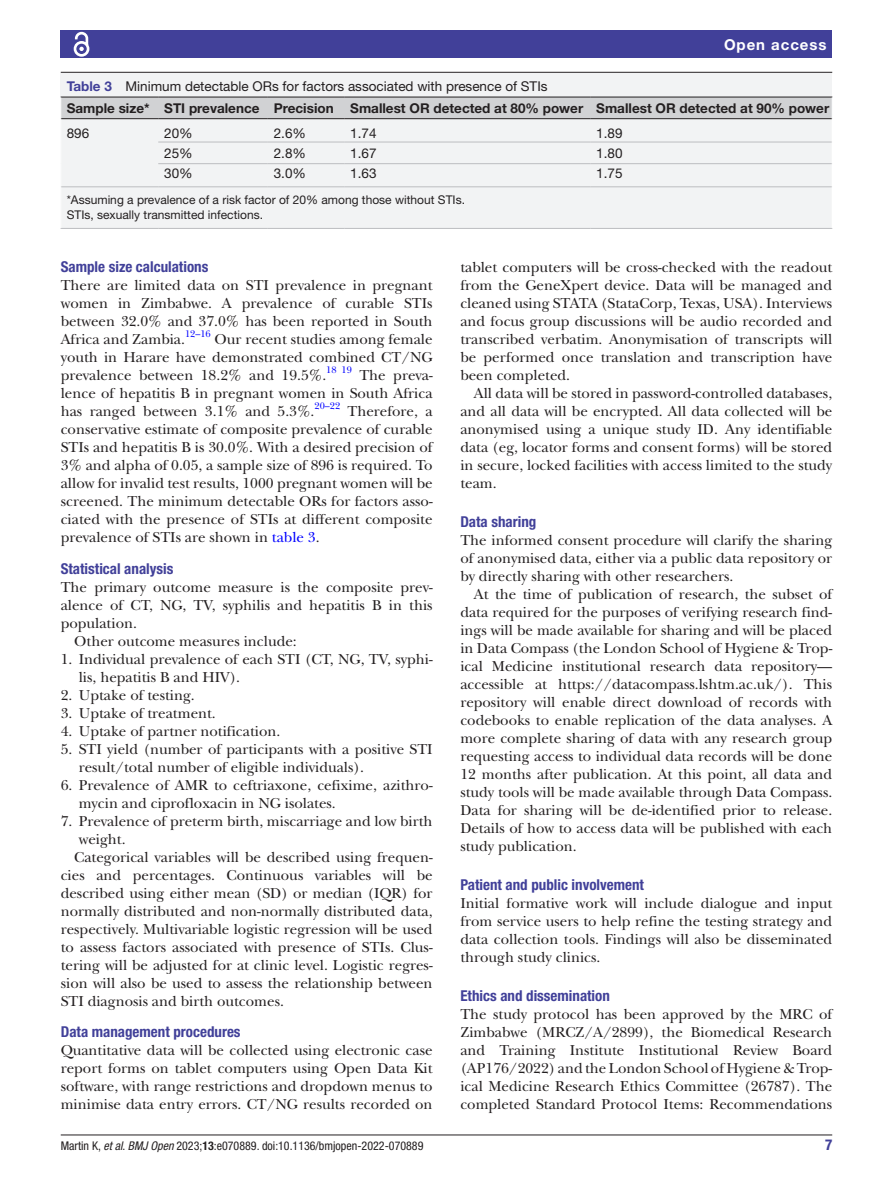
<style>
.page{position:relative;width:893px;height:1191px;background:#fff}
.page>*{position:absolute;margin:0;border:0;box-sizing:border-box;transform-origin:0 0}
.t1{font:15px/18px "New Baskerville";color:#231f20;text-align:justify}
.t2{font:700 condensed 15px "Helvetica Neue LT Std";color:#414099}
.t3{font:700 15px "Helvetica Neue LT Std";letter-spacing:.065em;color:#fff}
.t4{font:700 13.5px/22px "Helvetica Neue LT Std";color:#231f20}
.t5{font:13.5px "Helvetica Neue LT Std";color:#231f20}
.t6{font:12px/15px "Helvetica Neue LT Std";color:#231f20}
.t7{font:condensed 12px "Helvetica Neue LT Std";color:#231f20}
.t8{font:9.9px "New Baskerville";color:#00f}
.s1{color:#414099}
.s2{font-weight:400}
.s3{color:#00f}
.s4{font-style:italic}
.s5{font-weight:700}
</style>
<div class="page">
<hr style="left:61px;top:1134px;width:771px;height:1px;background:#231f20">
<div style="left:61px;top:31px;width:771px;height:27px;background:#414099"></div>
<svg style="left:73px;top:31px;width:17px;height:26px"></svg>
<div style="left:61px;top:73px;width:771px;height:156px;background:#f2f3f4"></div>
<hr style="left:61px;top:72px;width:771px;height:1px;background:#231f20">
<hr style="left:158px;top:187px;width:110px;height:1px;background:#bcbdc0">
<hr style="left:268px;top:187px;width:76px;height:1px;background:#bcbdc0">
<hr style="left:344px;top:187px;width:246px;height:1px;background:#bcbdc0">
<hr style="left:590px;top:187px;width:242px;height:1px;background:#bcbdc0">
<hr style="left:61px;top:187px;width:97px;height:1px;background:#bcbdc0">
<hr style="left:61px;top:228px;width:97px;height:1px;background:#bcbdc0">
<hr style="left:158px;top:228px;width:110px;height:1px;background:#bcbdc0">
<hr style="left:268px;top:228px;width:76px;height:1px;background:#bcbdc0">
<hr style="left:344px;top:228px;width:246px;height:1px;background:#bcbdc0">
<hr style="left:590px;top:228px;width:242px;height:1px;background:#bcbdc0">
<svg style="left:60px;top:97px;width:773px;height:90px"></svg>
<p class="t3" style="left:724px;top:35px;width:104px">Open access</p>
<p class="t4" style="left:67px;top:75px;width:764px"><span class="s1">Table 3</span> <span class="s2">Minimum detectable ORs for factors associated with presence of STIs<br></span>Sample size* STI prevalence Precision Smallest OR detected at 80% power Smallest OR detected at 90% power</p>
<p class="t5" style="left:67px;top:125px;width:24px">896</p>
<p class="t5" style="left:164px;top:125px;width:30px">20%</p>
<p class="t5" style="left:274px;top:125px;width:34px">2.6%</p>
<p class="t5" style="left:350px;top:125px;width:28px">1.74</p>
<p class="t5" style="left:596px;top:125px;width:28px">1.89</p>
<p class="t5" style="left:164px;top:145px;width:30px">25%</p>
<p class="t5" style="left:274px;top:145px;width:34px">2.8%</p>
<p class="t5" style="left:350px;top:145px;width:28px">1.67</p>
<p class="t5" style="left:596px;top:145px;width:28px">1.80</p>
<p class="t5" style="left:164px;top:165px;width:30px">30%</p>
<p class="t5" style="left:274px;top:165px;width:34px">3.0%</p>
<p class="t5" style="left:350px;top:165px;width:28px">1.63</p>
<p class="t5" style="left:596px;top:165px;width:28px">1.75</p>
<p class="t6" style="left:67px;top:192px;width:400px">*Assuming a prevalence of a risk factor of 20% among those without STIs.<br>STIs, sexually transmitted infections.</p>
<p class="t2" style="left:61px;top:258px;width:149px">Sample size calculations</p>
<p class="t1" style="left:61px;top:276px;width:373px">There are limited data on STI prevalence in pregnant women in Zimbabwe. A prevalence of curable STIs between 32.0% and 37.0% has been reported in South Africa and Zambia.</p>
<p class="t8" style="left:185px;top:328px;width:27px">12–16</p>
<p class="t1" style="left:61px;top:330px;width:373px;text-indent:154px">Our recent studies among female youth in Harare have demonstrated combined CT/NG prevalence between 18.2% and 19.5%.</p>
<p class="t8" style="left:326px;top:364px;width:27px">18 19</p>
<p class="t1" style="left:61px;top:366px;width:373px;text-indent:299px">The preva&shy;lence of hepatitis B in pregnant women in South Africa has ranged between 3.1% and 5.3%.</p>
<p class="t8" style="left:314px;top:400px;width:27px">20–22</p>
<p class="t1" style="left:61px;top:402px;width:373px;text-indent:287px">Therefore, a conservative estimate of composite prevalence of curable STIs and hepatitis B is 30.0%. With a desired precision of 3% and alpha of 0.05, a sample size of 896 is required. To allow for invalid test results, 1000 pregnant women will be screened. The minimum detectable ORs for factors asso&shy;ciated with the presence of STIs at different composite prevalence of STIs are shown in <span class="s3">table 3</span>.</p>
<p class="t2" style="left:61px;top:559px;width:114px">Statistical analysis</p>
<p class="t1" style="left:61px;top:578px;width:373px">The primary outcome measure is the composite prev-</p>
<p class="t1" style="left:61px;top:596px;width:373px">alence of CT, NG, TV, syphilis and hepatitis B in this</p>
<p class="t1" style="left:61px;top:614px;width:78px">population.</p>
<p class="t1" style="left:74px;top:632px;width:224px">Other outcome measures include:</p>
<p class="t1" style="left:79px;top:650px;width:355px;text-indent:-18px">1. Individual prevalence of each STI (CT, NG, TV, syphi&shy;lis, hepatitis B and HIV).</p>
<p class="t1" style="left:61px;top:686px;width:136px">2. Uptake of testing.</p>
<p class="t1" style="left:61px;top:704px;width:157px">3. Uptake of treatment.</p>
<p class="t1" style="left:61px;top:722px;width:221px">4. Uptake of partner notification.</p>
<p class="t1" style="left:79px;top:740px;width:355px;text-indent:-18px">5. STI yield (number of participants with a positive STI result/total number of eligible individuals).</p>
<p class="t1" style="left:79px;top:776px;width:355px;text-indent:-18px">6. Prevalence of AMR to ceftriaxone, cefixime, azithro&shy;mycin and ciprofloxacin in NG isolates.</p>
<p class="t1" style="left:61px;top:812px;width:373px">7. Prevalence of preterm birth, miscarriage and low birth</p>
<p class="t1" style="left:79px;top:830px;width:48px">weight.</p>
<p class="t1" style="left:74px;top:848px;width:360px">Categorical variables will be described using frequen-</p>
<p class="t1" style="left:61px;top:866px;width:373px">cies and percentages. Continuous variables will be</p>
<p class="t1" style="left:61px;top:884px;width:373px">described using either mean (SD) or median (IQR) for</p>
<p class="t1" style="left:61px;top:902px;width:373px">normally distributed and non-normally distributed data,</p>
<p class="t1" style="left:61px;top:920px;width:373px">respectively. Multivariable logistic regression will be used</p>
<p class="t1" style="left:61px;top:938px;width:373px">to assess factors associated with presence of STIs. Clus-</p>
<p class="t1" style="left:61px;top:956px;width:373px">tering will be adjusted for at clinic level. Logistic regres-</p>
<p class="t1" style="left:61px;top:974px;width:373px">sion will also be used to assess the relationship between</p>
<p class="t1" style="left:61px;top:992px;width:225px">STI diagnosis and birth outcomes.</p>
<p class="t2" style="left:61px;top:1023px;width:181px">Data management procedures</p>
<p class="t1" style="left:61px;top:1041px;width:373px">Quantitative data will be collected using electronic case report forms on tablet computers using Open Data Kit software, with range restrictions and dropdown menus to minimise data entry errors. CT/NG results recorded on</p>
<p class="t1" style="left:460px;top:258px;width:373px">tablet computers will be cross-checked with the readout from the GeneXpert device. Data will be managed and cleaned using STATA (StataCorp, Texas, USA). Interviews and focus group discussions will be audio recorded and transcribed verbatim. Anonymisation of transcripts will be performed once translation and transcription have been completed.</p>
<p class="t1" style="left:460px;top:384px;width:373px;text-indent:14px">All data will be stored in password-controlled databases, and all data will be encrypted. All data collected will be anonymised using a unique study ID. Any identifiable data (eg, locator forms and consent forms) will be stored in secure, locked facilities with access limited to the study team.</p>
<p class="t2" style="left:460px;top:512px;width:78px">Data sharing</p>
<p class="t1" style="left:460px;top:531px;width:373px">The informed consent procedure will clarify the sharing of anonymised data, either via a public data repository or by directly sharing with other researchers.</p>
<p class="t1" style="left:460px;top:585px;width:373px;text-indent:14px">At the time of publication of research, the subset of data required for the purposes of verifying research find&shy;ings will be made available for sharing and will be placed in Data Compass (the London School of Hygiene &amp; Trop&shy;ical Medicine institutional research data repository— accessible at https://datacompass.lshtm.ac.uk/). This repository will enable direct download of records with codebooks to enable replication of the data analyses. A more complete sharing of data with any research group requesting access to individual data records will be done 12 months after publication. At this point, all data and study tools will be made available through Data Compass.<br>Data for sharing will be de-identified prior to release.<br>Details of how to access data will be published with each study publication.</p>
<p class="t2" style="left:460px;top:875px;width:185px">Patient and public involvement</p>
<p class="t1" style="left:460px;top:894px;width:373px">Initial formative work will include dialogue and input from service users to help refine the testing strategy and data collection tools. Findings will also be disseminated through study clinics.</p>
<p class="t2" style="left:460px;top:986px;width:151px">Ethics and dissemination</p>
<p class="t1" style="left:460px;top:1005px;width:373px">The study protocol has been approved by the MRC of Zimbabwe (MRCZ/A/2899), the Biomedical Research and Training Institute Institutional Review Board (AP176/2022) and the London School of Hygiene &amp; Trop&shy;ical Medicine Research Ethics Committee (26787). The completed Standard Protocol Items: Recommendations</p>
<p class="t7" style="left:61px;top:1138px;width:364px">Martin K, <span class="s4">et al</span>. <span class="s4">BMJ Open</span> 2023;<span class="s5">13</span>:e070889. doi:10.1136/bmjopen-2022-070889</p>
<p class="t2" style="left:825px;top:1135px;width:9px">7</p>
</div>
